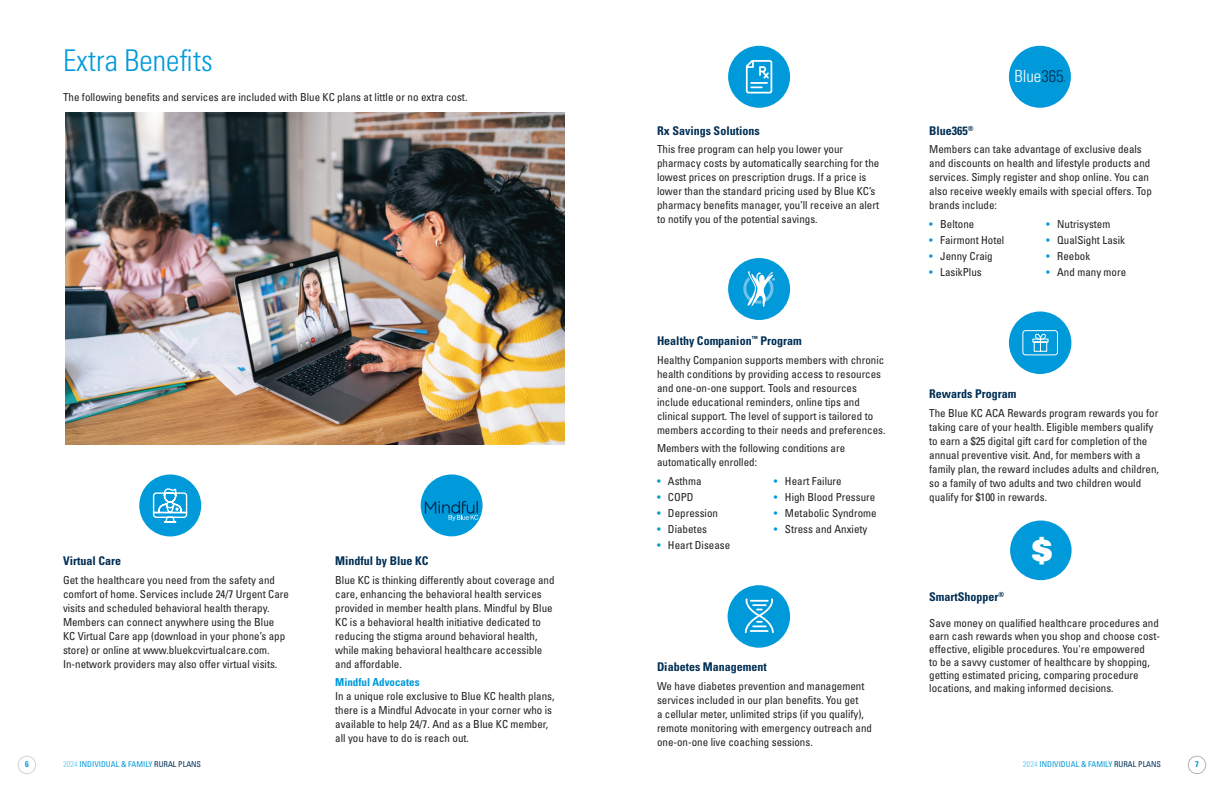
<style>
.page{position:relative;width:1224px;height:792px;background:#fff}
.page>*{position:absolute;margin:0;border:0;box-sizing:border-box;transform-origin:0 0}
.t1{font:300 condensed 30px "Univers LT Std";color:#009ada}
.t2{font:29px "Univers LT Pro 85 X Black";color:#fff}
.t3{font:300 condensed 16.8px "Univers LT Std";color:#fff}
.t4{font:700 condensed 12px "Univers LT Std";color:#002e54}
.t5{font:condensed 11px/14px "Univers LT Std";color:#231f20}
.t6{font:700 condensed 11px "Univers LT Std";color:#009ada}
.t7{font:700 condensed 8.3px "Univers LT Std";color:#009ada}
.t8{font:condensed 8px "Univers LT Std";color:#009ada}
.t9{font:condensed 2.2px "Univers LT Std";color:#002e54}
.s1{color:#009ada}
.s2{color:#002e54}
.s3{font-size:8.4px;color:#81d2f5}
</style>
<div class="page">
<div style="left:1188px;top:756px;width:18px;height:18px;border:1px solid #b2b3b7;border-radius:50%"></div>
<div style="left:18px;top:756px;width:18px;height:18px;border:1px solid #d1d2d4;border-radius:50%"></div>
<div style="left:139px;top:474px;width:62px;height:62px;background:#009ada;border-radius:50%"></div>
<svg style="left:152px;top:488px;width:36px;height:35px"></svg>
<div style="left:1009px;top:46px;width:62px;height:62px;background:#009ada;border-radius:50%"></div>
<div style="left:728px;top:258px;width:62px;height:62px;background:#009ada;border-radius:50%"></div>
<svg style="left:743px;top:271px;width:32px;height:36px"></svg>
<div style="left:728px;top:46px;width:62px;height:62px;background:#009ada;border-radius:50%"></div>
<svg style="left:746px;top:60px;width:26px;height:34px"></svg>
<div style="left:1009px;top:312px;width:62px;height:62px;background:#009ada;border-radius:50%"></div>
<div style="left:728px;top:585px;width:62px;height:63px;background:#009ada;border-radius:50%"></div>
<svg style="left:744px;top:598px;width:30px;height:35px"></svg>
<svg style="left:1022px;top:330px;width:36px;height:26px"></svg>
<div style="left:421px;top:474px;width:62px;height:62px;background:#009ada;border-radius:50%"></div>
<svg style="left:425px;top:501px;width:53px;height:20px"></svg>
<div style="left:1010px;top:521px;width:62px;height:59px;background:#009ada;border-radius:50%"></div>
<img style="left:66px;top:112px;width:498px;height:332px">
<h1 class="t1" style="left:63px;top:43px;width:151px">Extra Benefits</h1>
<p class="t5" style="left:63px;top:90px;width:406px">The following benefits and services are included with Blue KC plans at little or no extra cost.</p>
<p class="t4" style="left:63px;top:554px;width:60px">Virtual Care</p>
<p class="t5" style="left:63px;top:573px;width:228px">Get the healthcare you need from the safety and comfort of home. Services include 24/7 Urgent Care visits and scheduled behavioral health therapy.<br>Members can connect anywhere using the Blue KC Virtual Care app (download in your phone’s app store) or online at www.bluekcvirtualcare.com.<br>In-network providers may also offer virtual visits.</p>
<p class="t4" style="left:335px;top:554px;width:95px">Mindful by Blue KC</p>
<p class="t5" style="left:335px;top:573px;width:221px">Blue KC is thinking differently about coverage and care, enhancing the behavioral health services provided in member health plans. Mindful by Blue KC is a behavioral health initiative dedicated to reducing the stigma around behavioral health, while making behavioral healthcare accessible and affordable.</p>
<p class="t6" style="left:335px;top:676px;width:86px">Mindful Advocates</p>
<p class="t5" style="left:335px;top:689px;width:221px">In a unique role exclusive to Blue KC health plans, there is a Mindful Advocate in your corner who is available to help 24/7. And as a Blue KC member, all you have to do is reach out.</p>
<p class="t4" style="left:657px;top:123px;width:104px">Rx Savings Solutions</p>
<p class="t5" style="left:657px;top:142px;width:224px">This free program can help you lower your pharmacy costs by automatically searching for the lowest prices on prescription drugs. If a price is lower than the standard pricing used by Blue KC’s pharmacy benefits manager, you’ll receive an alert to notify you of the potential savings.</p>
<p class="t4" style="left:657px;top:334px;width:146px">Healthy Companion<sup>™</sup> Program</p>
<p class="t5" style="left:657px;top:353px;width:230px">Healthy Companion supports members with chronic health conditions by providing access to resources and one-on-one support. Tools and resources include educational reminders, online tips and clinical support. The level of support is tailored to members according to their needs and preferences.</p>
<p class="t5" style="left:657px;top:441px;width:190px">Members with the following conditions are automatically enrolled:</p>
<p class="t5" style="left:657px;top:474px;width:46px"><span class="s1">•</span> Asthma</p>
<p class="t5" style="left:774px;top:474px;width:69px"><span class="s1">•</span> Heart Failure</p>
<p class="t5" style="left:657px;top:490px;width:38px"><span class="s1">•</span> COPD</p>
<p class="t5" style="left:774px;top:490px;width:103px"><span class="s1">•</span> High Blood Pressure</p>
<p class="t5" style="left:657px;top:506px;width:63px"><span class="s1">•</span> Depression</p>
<p class="t5" style="left:774px;top:506px;width:104px"><span class="s1">•</span> Metabolic Syndrome</p>
<p class="t5" style="left:657px;top:522px;width:52px"><span class="s1">•</span> Diabetes</p>
<p class="t5" style="left:774px;top:522px;width:95px"><span class="s1">•</span> Stress and Anxiety</p>
<p class="t5" style="left:657px;top:538px;width:75px"><span class="s1">•</span> Heart Disease</p>
<p class="t4" style="left:657px;top:660px;width:111px">Diabetes Management</p>
<p class="t5" style="left:657px;top:679px;width:217px">We have diabetes prevention and management services included in our plan benefits. You get<br>a cellular meter, unlimited strips (if you qualify), remote monitoring with emergency outreach and one-on-one live coaching sessions.</p>
<h3 class="t3" style="left:1014px;top:66px;width:51px">Blue<span class="s2">365</span></h3>
<p class="t9" style="left:1064px;top:80px;width:3px">®</p>
<p class="t4" style="left:929px;top:123px;width:46px">Blue365<sup>®</sup></p>
<p class="t5" style="left:929px;top:142px;width:224px">Members can take advantage of exclusive deals and discounts on health and lifestyle products and services. Simply register and shop online. You can also receive weekly emails with special offers. Top brands include:</p>
<p class="t5" style="left:929px;top:217px;width:47px"><span class="s1">•</span> Beltone</p>
<p class="t5" style="left:1046px;top:217px;width:66px"><span class="s1">•</span> Nutrisystem</p>
<p class="t5" style="left:929px;top:233px;width:77px"><span class="s1">•</span> Fairmont Hotel</p>
<p class="t5" style="left:1046px;top:233px;width:80px"><span class="s1">•</span> QualSight Lasik</p>
<p class="t5" style="left:929px;top:249px;width:65px"><span class="s1">•</span> Jenny Craig</p>
<p class="t5" style="left:1046px;top:249px;width:45px"><span class="s1">•</span> Reebok</p>
<p class="t5" style="left:929px;top:265px;width:54px"><span class="s1">•</span> LasikPlus</p>
<p class="t5" style="left:1046px;top:265px;width:82px"><span class="s1">•</span> And many more</p>
<p class="t4" style="left:929px;top:387px;width:89px">Rewards Program</p>
<p class="t5" style="left:929px;top:406px;width:231px">The Blue KC ACA Rewards program rewards you for taking care of your health. Eligible members qualify to earn a $25 digital gift card for completion of the annual preventive visit. And, for members with a family plan, the reward includes adults and children, so a family of two adults and two children would qualify for $100 in rewards.</p>
<h2 class="t2" style="left:1032px;top:531px;width:22px">$</h2>
<p class="t4" style="left:929px;top:589px;width:77px">SmartShopper<sup>®</sup></p>
<p class="t5" style="left:929px;top:616px;width:232px;line-height:13px">Save money on qualified healthcare procedures and earn cash rewards when you shop and choose cost&shy;effective, eligible procedures. You're empowered<br>to be a savvy customer of healthcare by shopping, getting estimated pricing, comparing procedure locations, and making informed decisions.</p>
<p class="t8" style="left:63px;top:759px;width:140px"><span class="s3">2024</span> INDIVIDUAL &amp; FAMILY <span class="s2">RURAL PLANS</span></p>
<p class="t8" style="left:1023px;top:759px;width:140px"><span class="s3">2024</span> INDIVIDUAL &amp; FAMILY <span class="s2">RURAL PLANS</span></p>
<p class="t7" style="left:25px;top:759px;width:5px">6</p>
<p class="t7" style="left:1195px;top:759px;width:5px">7</p>
</div>
